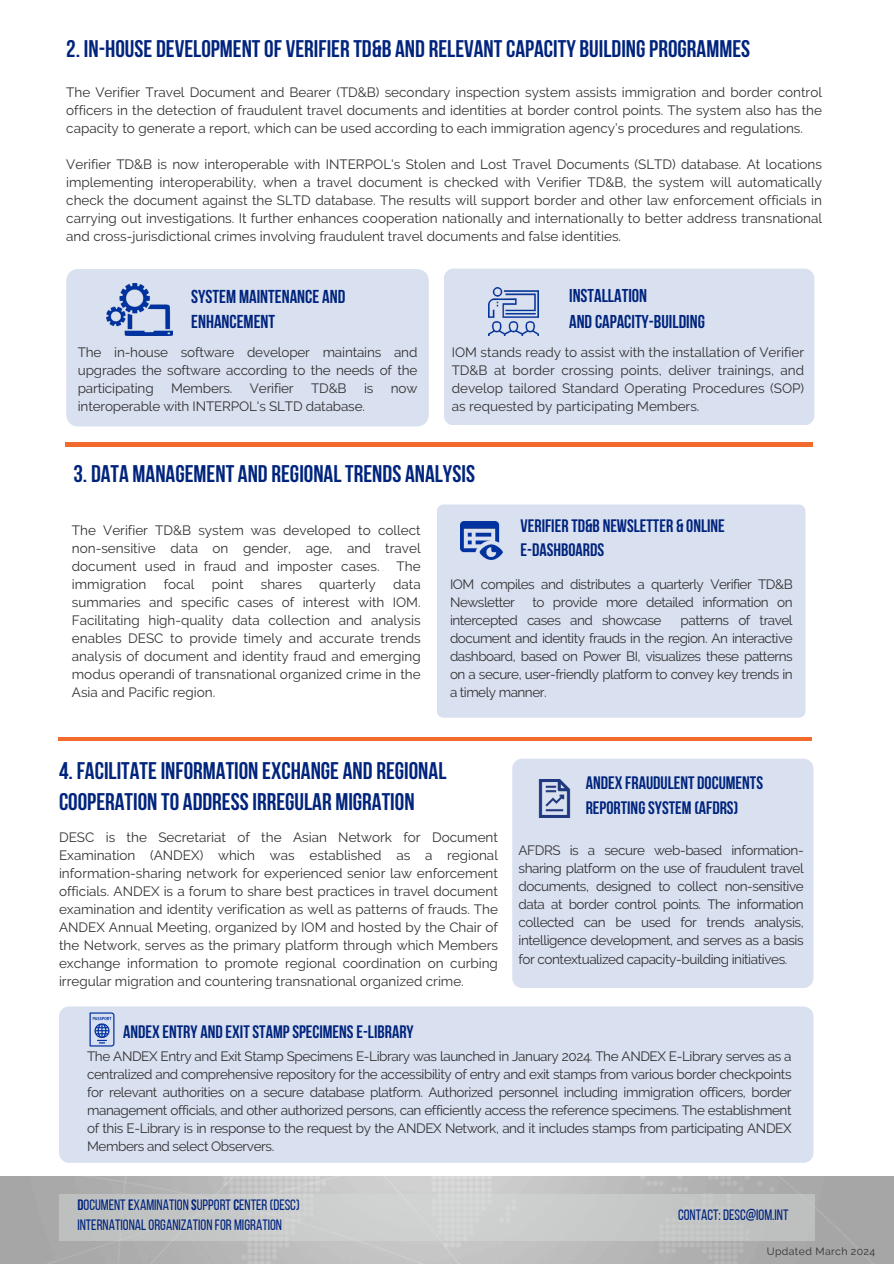
<style>
.page{position:relative;width:894px;height:1264px;background:#fff}
.page>*{position:absolute;margin:0;border:0;box-sizing:border-box;transform-origin:0 0}
.t1{font:700 24px/31px "Bebas Neue";color:#00247d}
.t2{font:700 18.6px/25.5px "Bebas Neue";color:#00247d}
.t3{font:700 18px/25px "Bebas Neue";color:#00247d}
.t4{font:15px/20.5px "Bebas Neue";color:#00247d}
.t5{font:13.5px/18px "Raleway";letter-spacing:-.01em;color:#323232;text-align:justify}
.t6{font:13.5px/18px "Raleway";letter-spacing:-.035em;color:#323232}
.t7{font:10.5px "Raleway";letter-spacing:.035em;color:#323232}
.s1{font-weight:700}
</style>
<div class="page">
<hr style="left:65px;top:442px;width:747px;height:4px;background:#f26b2c">
<div style="left:66px;top:269px;width:362px;height:157px;background:#d9e0f0"></div>
<img style="left:107px;top:283px;width:65px;height:52px">
<div style="left:444px;top:268px;width:370px;height:157px;background:#d9e0f0"></div>
<img style="left:488px;top:288px;width:50px;height:47px">
<div style="left:512px;top:758px;width:301px;height:230px;background:#d9e0f0"></div>
<div style="left:59px;top:1194px;width:755px;height:46px;background:#c7c9c9"></div>
<hr style="left:58px;top:737px;width:753px;height:4px;background:#f26b2c">
<img style="left:535px;top:780px;width:38px;height:37px">
<div style="left:437px;top:504px;width:368px;height:213px;background:#d9e0f0"></div>
<img style="left:460px;top:521px;width:42px;height:38px">
<div style="left:59px;top:1006px;width:754px;height:156px;background:#d9e0f0"></div>
<img style="left:83px;top:1010px;width:38px;height:38px">
<h2 class="t1" style="left:66px;top:35px;width:685px">2. IN-HOUSE DEVELOPMENTOF VERIFIER TD&amp;B AND RELEVANTCAPACITY BUILDINGPROGRAMMES</h2>
<h3 class="t5" style="left:66px;top:83px;width:757px">The Verifier Travel Document and Bearer (TD&amp;B) secondary inspection system assists immigration and border control officers in the detection of fraudulent travel documents and identities at border control points. The system also has the capacity to generate a report, which can be used according to each immigration agency’s procedures and regulations.</h3>
<p class="t5" style="left:66px;top:155px;width:757px">Verifier TD&amp;B is now interoperable with INTERPOL's Stolen and Lost Travel Documents (SLTD) database. At locations implementing interoperability, when a travel document is checked with Verifier TD&amp;B, the system will automatically check the document against the SLTD database. The results will support border and other law enforcement officials in carrying out investigations. It further enhances cooperation nationally and internationally to better address transnational and cross-jurisdictional crimes involving fraudulent travel documents and false identities.</p>
<h4 class="t2" style="left:191px;top:285px;width:156px">SYSTEM MAINTENANCE AND<br>ENHANCEMENT</h4>
<h4 class="t5" style="left:78px;top:343px;width:341px">The in-house software developer maintains and upgrades the software according to the needs of the participating</h4>
<h4 class="t5" style="left:171px;top:379px;width:63px">Members.</h4>
<h4 class="t5" style="left:250px;top:379px;width:45px">Verifier</h4>
<h4 class="t5" style="left:311px;top:379px;width:37px">TD&amp;B</h4>
<h4 class="t5" style="left:364px;top:379px;width:11px">is</h4>
<h4 class="t5" style="left:391px;top:379px;width:28px">now</h4>
<h4 class="t5" style="left:78px;top:397px;width:289px">interoperable with INTERPOL's SLTD database.</h4>
<h2 class="t2" style="left:569px;top:285px;width:137px">INSTALLATION<br>AND CAPACITY-BUILDING</h2>
<h4 class="t5" style="left:451px;top:343px;width:354px">IOM stands ready to assist with the installation of Verifier TD&amp;B at border crossing points, deliver trainings, and develop tailored Standard Operating Procedures (SOP) as requested by participating Members.</h4>
<h2 class="t1" style="left:73px;top:461px;width:403px">3. DATA MANAGEMENT AND REGIONALTRENDS ANALYSIS</h2>
<p class="t5" style="left:72px;top:521px;width:350px">The Verifier TD&amp;B system was developed to collect non-sensitive data on gender, age, and travel document used in fraud and imposter cases.</p>
<p class="t5" style="left:396px;top:557px;width:26px">The</p>
<p class="t3" style="left:520px;top:514px;width:206px">VERIFIER TD&amp;B NEWSLETTER &amp; ONLINE<br>E-DASHBOARDS</p>
<p class="t5" style="left:72px;top:575px;width:76px">immigration</p>
<p class="t5" style="left:164px;top:575px;width:32px">focal</p>
<p class="t5" style="left:212px;top:575px;width:33px">point</p>
<p class="t5" style="left:261px;top:575px;width:43px">shares</p>
<p class="t5" style="left:319px;top:575px;width:58px">quarterly</p>
<p class="t5" style="left:72px;top:575px;width:350px;text-indent:321px">data summaries and specific cases of interest with IOM.<br>Facilitating high-quality data collection and analysis enables DESC to provide timely and accurate trends analysis of document and identity fraud and emerging modus operandi of transnational organized crime in the Asia and Pacific region.</p>
<h4 class="t6" style="left:450px;top:575px;width:344px">IOM compiles and distributes a quarterly Verifier TD&amp;B<br>Newsletter</h4>
<h4 class="t6" style="left:450px;top:593px;width:344px;text-indent:82px">to provide more detailed information on intercepted cases and showcase</h4>
<h4 class="t5" style="left:450px;top:611px;width:344px;text-indent:230px">patterns of travel document and identity frauds in the region. An interactive dashboard, based on Power BI, visualizes these patterns on a secure, user-friendly platform to convey key trends in a timely manner.</h4>
<h4 class="t1" style="left:59px;top:757px;width:389px">4. FACILITATEINFORMATION EXCHANGE AND REGIONAL<br>COOPERATION TO ADDRESSIRREGULAR MIGRATION</h4>
<h2 class="t5" style="left:59px;top:828px;width:440px">DESC is the Secretariat of the Asian Network for Document Examination (ANDEX) which was established as a regional information-sharing network for experienced senior law enforcement officials. ANDEX is a forum to share best practices in travel document examination and identity verification as well as patterns of frauds. The ANDEX Annual Meeting, organized by IOM and hosted by the Chair of the Network, serves as the primary platform through which Members exchange information to promote regional coordination on curbing irregular migration and countering transnational organized crime.</h2>
<h1 class="t3" style="left:585px;top:772px;width:179px">ANDEX FRAUDULENT DOCUMENTS<br>REPORTINGSYSTEM (AFDRS)</h1>
<h4 class="t5" style="left:518px;top:841px;width:286px">AFDRS is a secure web-based information&shy;sharing platform on the use of fraudulent travel documents, designed to collect non-sensitive data at border control points. The information collected can be used for trends analysis, intelligence development, and serves as a basis for contextualized capacity-building initiatives.</h4>
<h3 class="t3" style="left:123px;top:1020px;width:292px">ANDEX ENTRY AND EXITSTAMPSPECIMENSE-LIBRARY</h3>
<h3 class="t5" style="left:87px;top:1046px;width:705px">The ANDEX Entry and Exit Stamp Specimens E-Library was launched in January 2024. The ANDEX E-Library serves as a centralized and comprehensive repository for the accessibility of entry and exit stamps from various border checkpoints for relevant authorities on a secure database platform. Authorized personnel including immigration officers, border management officials, and other authorized persons, can efficiently access the reference specimens. The establishment of this E-Library is in response to the request by the ANDEX Network, and it includes stamps from participating ANDEX Members and select Observers.</h3>
<h1 class="t4" style="left:77px;top:1195px;width:224px"><span class="s1">D</span>OCUMENT <span class="s1">E</span>XAMINATION <span class="s1">S</span>UPPORT <span class="s1">C</span>ENTER(DESC)<br>INTERNATIONALORGANIZATION FOR MIGRATION</h1>
<h4 class="t4" style="left:677px;top:1205px;width:112px">CONTACT: DESC@IOM.INT</h4>
<p class="t7" style="left:766px;top:1244px;width:110px">Updated March 2024</p>
</div>
